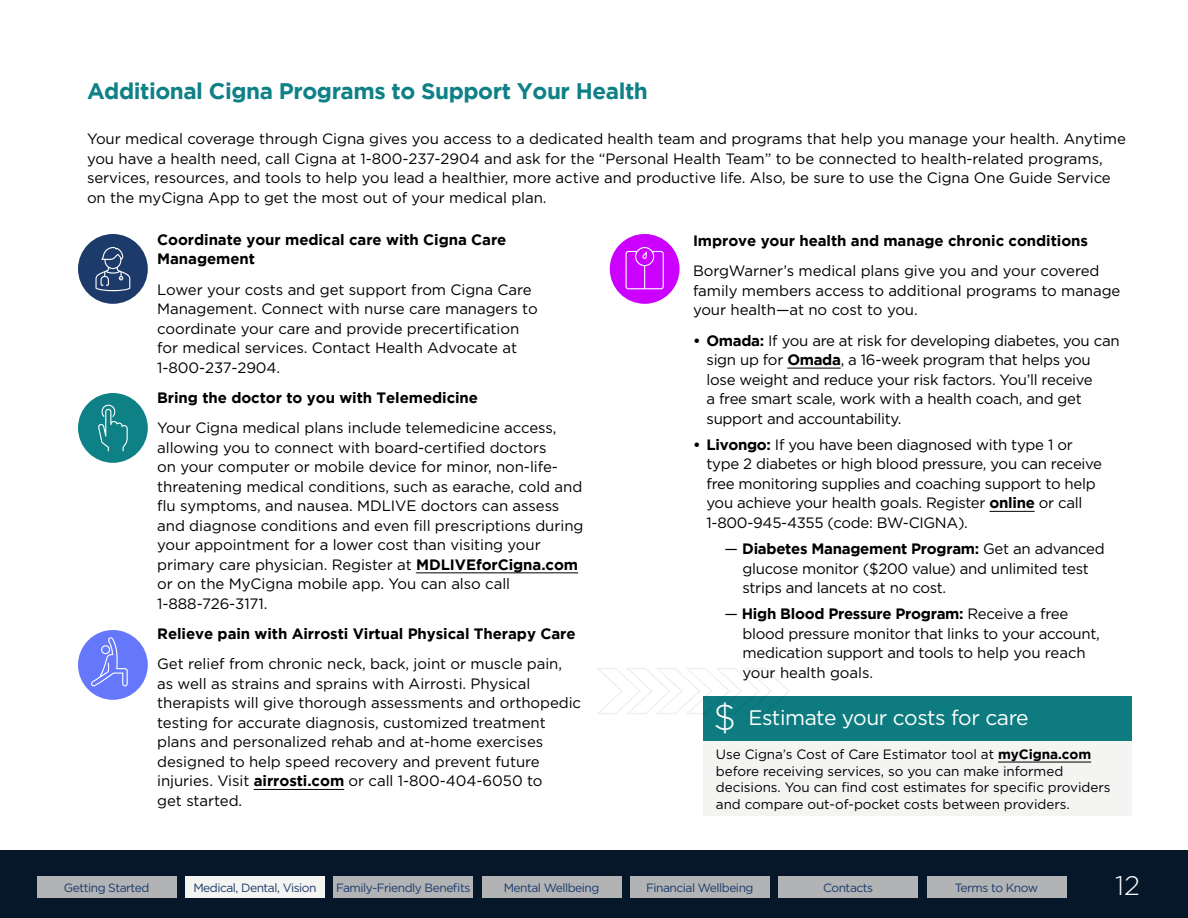
<style>
.page{position:relative;width:1188px;height:918px;background:#fff}
.page>*{position:absolute;margin:0;border:0;box-sizing:border-box;transform-origin:0 0}
.t1{font:300 36px "Gotham";color:#fff}
.t2{font:300 27px "Gotham";color:#fff}
.t3{font:700 22.5px "Gotham";letter-spacing:-.02em;color:#0e8187}
.t4{font:21px "Gotham";letter-spacing:-.02em;color:#fff}
.t5{font:15px/19.5px "Gotham";letter-spacing:-.005em;color:#000}
.t6{font:700 15px/19.5px "Gotham";letter-spacing:-.005em;color:#000}
.t7{font:13.5px/16.5px "Gotham";letter-spacing:-.005em;color:#000}
.t8{font:12px "Gotham";letter-spacing:-.04em;color:#1c3a6a}
.s1{font-weight:700}
</style>
<div class="page">
<div style="left:0;top:850px;width:1188px;height:68px;background:#051729"></div>
<div style="left:704px;top:696px;width:428px;height:120px;background:#f4f4f3"></div>
<hr style="left:416px;top:573px;width:162px;height:1px;background:#000">
<hr style="left:254px;top:789px;width:90px;height:1px;background:#000">
<hr style="left:787px;top:368px;width:54px;height:1px;background:#000">
<hr style="left:990px;top:511px;width:45px;height:1px;background:#000">
<svg style="left:597px;top:668px;width:192px;height:46px"></svg>
<div style="left:704px;top:696px;width:428px;height:45px;background:#0d7b80"></div>
<hr style="left:998px;top:762px;width:93px;height:1px;background:#000">
<div style="left:333px;top:876px;width:140px;height:22px;background:#b1b3b5"></div>
<div style="left:185px;top:876px;width:140px;height:22px;background:#f4f4f3"></div>
<div style="left:37px;top:876px;width:140px;height:22px;background:#b1b3b5"></div>
<div style="left:927px;top:876px;width:139px;height:22px;background:#b1b3b5"></div>
<div style="left:778px;top:876px;width:140px;height:22px;background:#b1b3b5"></div>
<div style="left:630px;top:876px;width:140px;height:22px;background:#b1b3b5"></div>
<div style="left:482px;top:876px;width:139px;height:22px;background:#b1b3b5"></div>
<div style="left:78px;top:234px;width:70px;height:70px;background:#1c3a6a;border-radius:50%"></div>
<svg style="left:95px;top:247px;width:35px;height:44px"></svg>
<div style="left:78px;top:393px;width:70px;height:70px;background:#0e8187;border-radius:50%"></div>
<svg style="left:98px;top:405px;width:30px;height:46px"></svg>
<div style="left:78px;top:630px;width:70px;height:70px;background:#6578fc;border-radius:50%"></div>
<svg style="left:91px;top:637px;width:37px;height:49px"></svg>
<div style="left:610px;top:234px;width:70px;height:70px;background:#c0f;border-radius:50%"></div>
<svg style="left:626px;top:247px;width:38px;height:42px"></svg>
<h3 class="t3" style="left:87px;top:78px;width:562px">Additional Cigna Programs to Support Your Health</h3>
<p class="t5" style="left:87px;top:129px;width:1040px">Your medical coverage through Cigna gives you access to a dedicated health team and programs that help you manage your health. Anytime you have a health need, call Cigna at 1-800-237-2904 and ask for the “Personal Health Team” to be connected to health-related programs, services, resources, and tools to help you lead a healthier, more active and productive life. Also, be sure to use the Cigna One Guide Service on the myCigna App to get the most out of your medical plan.</p>
<p class="t6" style="left:157px;top:230px;width:351px">Coordinate your medical care with Cigna Care<br>Management</p>
<p class="t5" style="left:157px;top:279px;width:382px">Lower your costs and get support from Cigna Care Management. Connect with nurse care managers to coordinate your care and provide precertification for medical services. Contact Health Advocate at 1-800-237-2904.</p>
<p class="t6" style="left:157px;top:388px;width:322px">Bring the doctor to you with Telemedicine</p>
<p class="t5" style="left:157px;top:418px;width:428px">Your Cigna medical plans include telemedicine access, allowing you to connect with board-certified doctors<br>on your computer or mobile device for minor, non-life&shy;threatening medical conditions, such as earache, cold and flu symptoms, and nausea. MDLIVE doctors can assess and diagnose conditions and even fill prescriptions during your appointment for a lower cost than visiting your primary care physician. Register at <span class="s1">MDLIVEforCigna.com </span>or on the MyCigna mobile app. You can also call 1-888-726-3171.</p>
<p class="t6" style="left:157px;top:624px;width:420px">Relieve pain with Airrosti Virtual Physical Therapy Care</p>
<p class="t5" style="left:157px;top:654px;width:425px">Get relief from chronic neck, back, joint or muscle pain, as well as strains and sprains with Airrosti. Physical therapists will give thorough assessments and orthopedic testing for accurate diagnosis, customized treatment plans and personalized rehab and at-home exercises designed to help speed recovery and prevent future injuries. Visit <span class="s1">airrosti.com</span> or call 1-800-404-6050 to<br>get started.</p>
<p class="t6" style="left:693px;top:231px;width:397px">Improve your health and manage chronic conditions</p>
<p class="t5" style="left:693px;top:261px;width:429px">BorgWarner’s medical plans give you and your covered family members access to additional programs to manage your health—at no cost to you.</p>
<p class="t5" style="left:706px;top:330px;width:415px;text-indent:-14px"><span class="s1">• Omada:</span> If you are at risk for developing diabetes, you can sign up for <span class="s1">Omada</span>, a 16-week program that helps you lose weight and reduce your risk factors. You’ll receive<br>a free smart scale, work with a health coach, and get support and accountability.</p>
<p class="t5" style="left:706px;top:434px;width:397px;text-indent:-14px"><span class="s1">• Livongo:</span> If you have been diagnosed with type 1 or type 2 diabetes or high blood pressure, you can receive free monitoring supplies and coaching support to help you achieve your health goals. Register <span class="s1">online</span> or call 1-800-945-4355 (code: BW-CIGNA).</p>
<p class="t5" style="left:742px;top:539px;width:364px;text-indent:-18px">— <span class="s1">Diabetes Management Program:</span> Get an advanced glucose monitor ($200 value) and unlimited test strips and lancets at no cost.</p>
<p class="t5" style="left:742px;top:604px;width:359px;text-indent:-18px">— <span class="s1">High Blood Pressure Program:</span> Receive a free blood pressure monitor that links to your account, medication support and tools to help you reach your health goals.</p>
<h1 class="t1" style="left:714px;top:698px;width:24px">$</h1>
<h3 class="t4" style="left:748px;top:704px;width:282px">Estimate your costs for care</h3>
<p class="t7" style="left:716px;top:746px;width:396px">Use Cigna’s Cost of Care Estimator tool at <span class="s1">myCigna.com </span>before receiving services, so you can make informed decisions. You can find cost estimates for specific providers and compare out-of-pocket costs between providers.</p>
<p class="t8" style="left:64px;top:880px;width:87px">Getting Started</p>
<p class="t8" style="left:193px;top:880px;width:125px">Medical, Dental, Vision</p>
<p class="t8" style="left:336px;top:880px;width:136px">Family-Friendly Benefits</p>
<p class="t8" style="left:504px;top:880px;width:97px">Mental Wellbeing</p>
<p class="t8" style="left:646px;top:880px;width:109px">Financial Wellbeing</p>
<p class="t8" style="left:823px;top:880px;width:51px">Contacts</p>
<p class="t8" style="left:955px;top:880px;width:85px">Terms to Know</p>
<h2 class="t2" style="left:1115px;top:871px;width:26px">12</h2>
</div>
